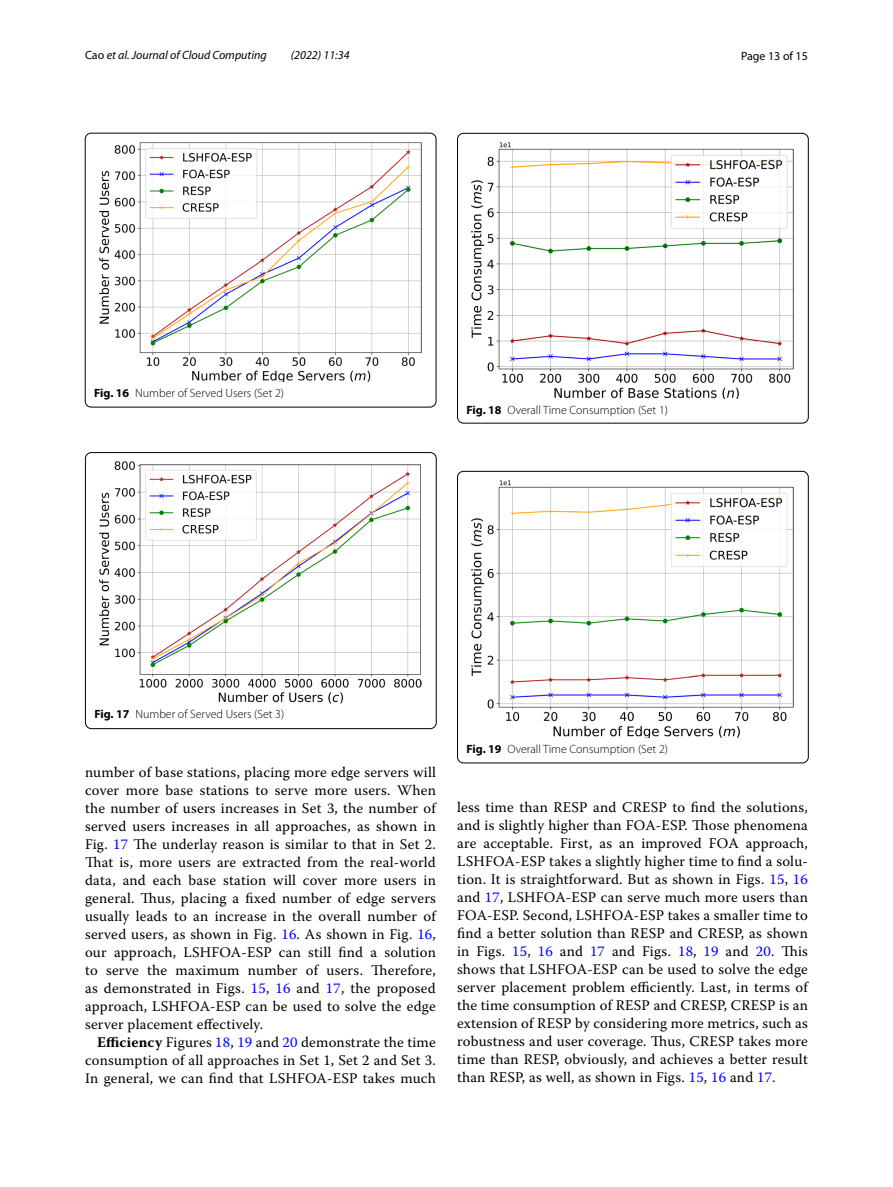
<style>
.page{position:relative;width:893px;height:1187px;background:#fff}
.page>*{position:absolute;margin:0;border:0;box-sizing:border-box;transform-origin:0 0}
.t1{font:14.7px/18px "Warnock Pro";letter-spacing:.015em;color:#000;text-align:justify}
.t2{font:300 12px "Myriad Pro";color:#000}
.t3{font:italic 12px "Myriad Pro";color:#000}
.t4{font:12px "Myriad Pro";color:#000}
.s1{font-style:normal}
.s2{font-weight:700}
.s3{color:#00f}
</style>
<div class="page">
<img style="left:100px;top:142px;width:322px;height:240px">
<div style="left:85px;top:133px;width:351px;height:274px;border:1px solid #000;border-radius:6px"></div>
<img style="left:100px;top:461px;width:322px;height:242px">
<div style="left:85px;top:452px;width:351px;height:276px;border:1px solid #000;border-radius:6px"></div>
<img style="left:472px;top:142px;width:322px;height:257px">
<div style="left:457px;top:133px;width:351px;height:290px;border:1px solid #000;border-radius:6px"></div>
<img style="left:472px;top:480px;width:322px;height:257px">
<div style="left:457px;top:471px;width:351px;height:292px;border:1px solid #000;border-radius:6px"></div>
<p class="t3" style="left:85px;top:48px;width:183px"><span class="s1">Cao</span> et al. Journal of Cloud Computing</p>
<p class="t3" style="left:291px;top:48px;width:60px">(2022) 11:34</p>
<p class="t4" style="left:741px;top:48px;width:68px">Page 13 of 15</p>
<p class="t2" style="left:94px;top:386px;width:191px"><span class="s2">Fig. 16</span> Number of Served Users (Set 2)</p>
<p class="t2" style="left:466px;top:403px;width:203px"><span class="s2">Fig. 18</span> Overall Time Consumption (Set 1)</p>
<p class="t2" style="left:94px;top:707px;width:191px"><span class="s2">Fig. 17</span> Number of Served Users (Set 3)</p>
<p class="t1" style="left:85px;top:763px;width:352px">number of base stations, placing more edge servers will cover more base stations to serve more users. When the number of users increases in Set 3, the number of served users increases in all approaches, as shown in Fig. <span class="s3">17</span> The underlay reason is similar to that in Set 2.<br>That is, more users are extracted from the real-world data, and each base station will cover more users in general. Thus, placing a fixed number of edge servers usually leads to an increase in the overall number of served users, as shown in Fig. <span class="s3">16</span>. As shown in Fig. <span class="s3">16</span>, our approach, LSHFOA-ESP can still find a solution to serve the maximum number of users. Therefore, as demonstrated in Figs. <span class="s3">15</span>, <span class="s3">16</span> and <span class="s3">17</span>, the proposed approach, LSHFOA-ESP can be used to solve the edge server placement effectively.</p>
<p class="t1" style="left:85px;top:1033px;width:352px;text-indent:12px"><span class="s2">Efficiency</span> Figures <span class="s3">18</span>, <span class="s3">19</span> and <span class="s3">20</span> demonstrate the time consumption of all approaches in Set 1, Set 2 and Set 3.<br>In general, we can find that LSHFOA-ESP takes much</p>
<p class="t2" style="left:466px;top:742px;width:203px"><span class="s2">Fig. 19</span> Overall Time Consumption (Set 2)</p>
<p class="t1" style="left:457px;top:797px;width:352px">less time than RESP and CRESP to find the solutions, and is slightly higher than FOA-ESP. Those phenomena are acceptable. First, as an improved FOA approach, LSHFOA-ESP takes a slightly higher time to find a solu&shy;tion. It is straightforward. But as shown in Figs. <span class="s3">15</span>, <span class="s3">16 </span>and <span class="s3">17</span>, LSHFOA-ESP can serve much more users than FOA-ESP. Second, LSHFOA-ESP takes a smaller time to find a better solution than RESP and CRESP, as shown in Figs. <span class="s3">15</span>, <span class="s3">16</span> and <span class="s3">17</span> and Figs. <span class="s3">18</span>, <span class="s3">19</span> and <span class="s3">20</span>. This shows that LSHFOA-ESP can be used to solve the edge server placement problem efficiently. Last, in terms of the time consumption of RESP and CRESP, CRESP is an extension of RESP by considering more metrics, such as robustness and user coverage. Thus, CRESP takes more time than RESP, obviously, and achieves a better result than RESP, as well, as shown in Figs. <span class="s3">15</span>, <span class="s3">16</span> and <span class="s3">17</span>.</p>
</div>
